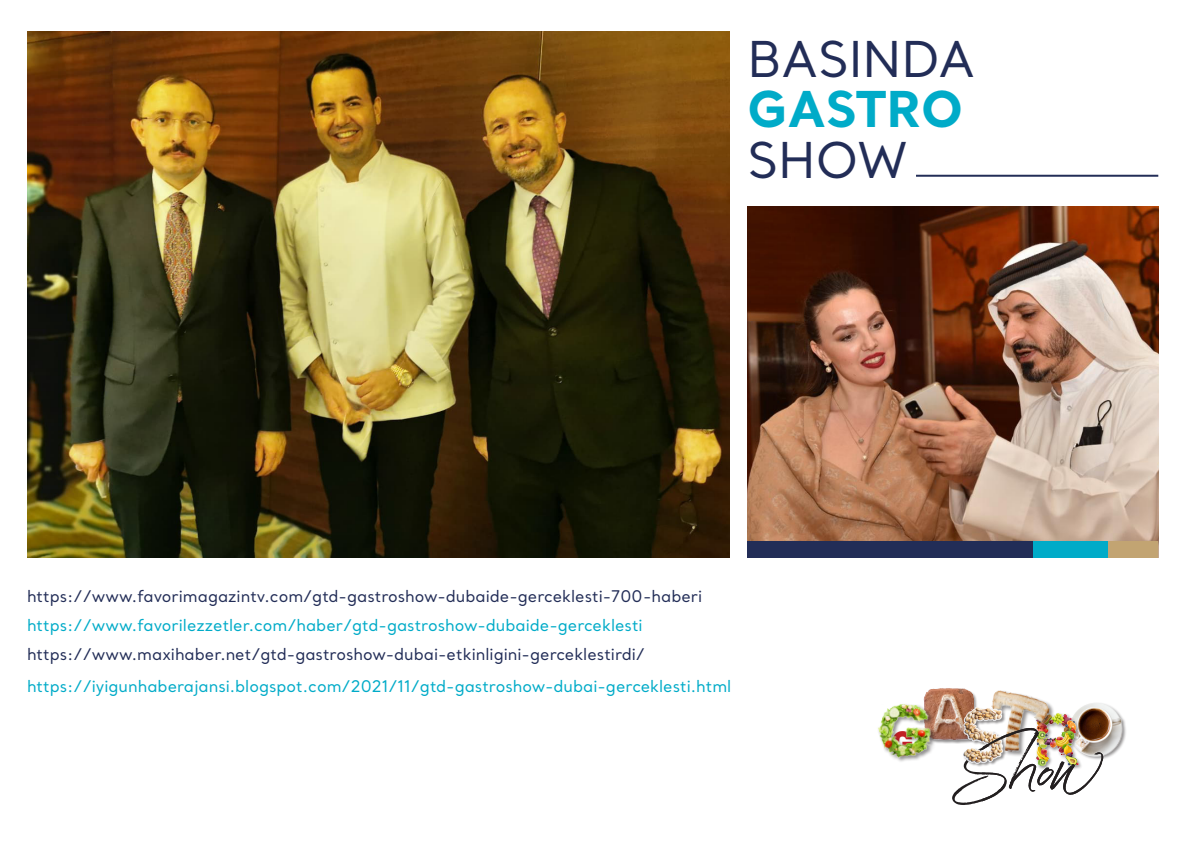
<style>
.page{position:relative;width:1191px;height:842px;background:#fff}
.page>*{position:absolute;margin:0;border:0;box-sizing:border-box;transform-origin:0 0}
.t1{font:49.1px "Santral";color:#222d57}
.t2{font:700 49.1px "Santral";letter-spacing:-.01em;color:#00abc8}
.t3{font:900 34.7px "DI Nbek";color:#c12025}
.t4{font:16px "Santral";color:#00abc8}
.t5{font:16px "Santral";color:#222d57}
</style>
<div class="page">
<img style="left:747px;top:207px;width:411px;height:335px">
<hr style="left:916px;top:175px;width:242px;height:2px;background:#222d57">
<div style="left:747px;top:542px;width:290px;height:16px;background:#222d57"></div>
<div style="left:1032px;top:542px;width:76px;height:16px;background:#00abc8"></div>
<div style="left:1108px;top:542px;width:50px;height:16px;background:#c2a472"></div>
<img style="left:1084px;top:703px;width:42px;height:56px">
<img style="left:1054px;top:706px;width:30px;height:22px">
<div style="left:991px;top:690px;width:63px;height:67px;background:#231f20;opacity:.5"></div>
<img style="left:991px;top:690px;width:60px;height:38px">
<img style="left:923px;top:688px;width:54px;height:56px">
<img style="left:877px;top:700px;width:61px;height:62px">
<img style="left:956px;top:703px;width:52px;height:25px">
<img style="left:952px;top:728px;width:151px;height:77px">
<img style="left:27px;top:31px;width:703px;height:527px">
<h1 class="t1" style="left:747px;top:27px;width:230px">BASINDA</h1>
<h1 class="t2" style="left:747px;top:76px;width:217px">GASTRO</h1>
<h1 class="t1" style="left:747px;top:129px;width:162px">SHOW</h1>
<p class="t5" style="left:27px;top:586px;width:677px">https://www.favorimagazintv.com/gtd-gastroshow-dubaide-gerceklesti-700-haberi</p>
<p class="t4" style="left:27px;top:615px;width:617px">https://www.favorilezzetler.com/haber/gtd-gastroshow-dubaide-gerceklesti</p>
<p class="t5" style="left:27px;top:644px;width:619px">https://www.maxihaber.net/gtd-gastroshow-dubai-etkinligini-gerceklestirdi/</p>
<p class="t4" style="left:27px;top:675px;width:706px">https://iyigunhaberajansi.blogspot.com/2021/11/gtd-gastroshow-dubai-gerceklesti.html</p>
<h2 class="t3" style="left:891px;top:720px;width:24px">G</h2>
</div>
